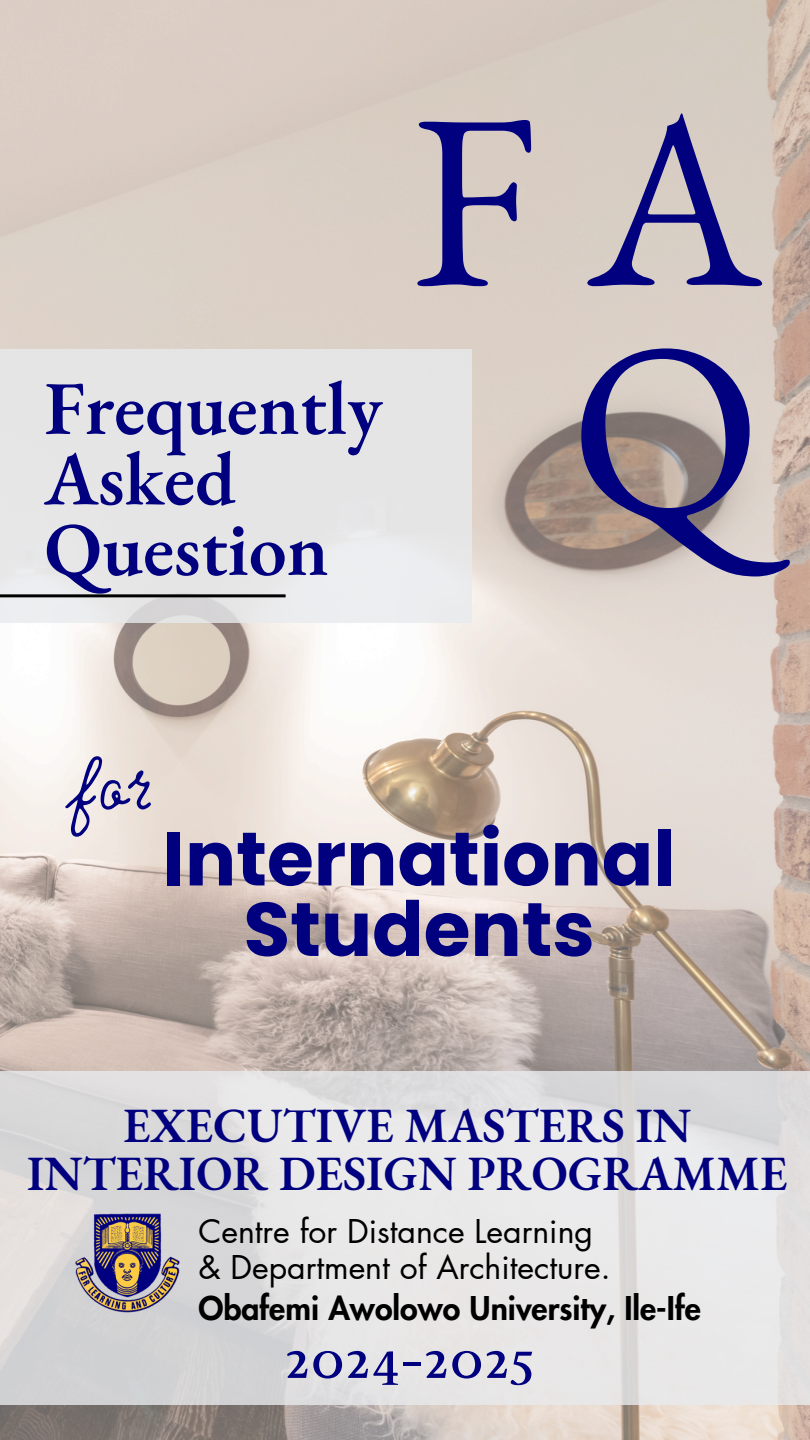
<style>
.page{position:relative;width:810px;height:1440px;background:#fff}
.page>*{position:absolute;margin:0;border:0;box-sizing:border-box;transform-origin:0 0}
.t1{font:250px "EB Garamond";color:#01007f}
.t2{font:600 75.9px/70.5px "EB Garamond";color:#01007f}
.t3{font:700 75.9px/70.5px "Poppins";color:#01007f;text-align:center}
.t4{font:75.9px "Rabbits April";color:#01007f}
.t5{font:59.7px "Radley";color:#01007f}
.t6{font:600 48px/48px "EB Garamond";color:#01007f;text-align:center}
.t7{font:32px "Futura LT Pro";color:#000}
.t8{font:800 32px "Futura LT Pro";color:#000}
</style>
<div class="page">
<img style="left:0;top:0;width:810px;height:1440px">
<div style="left:0;top:349px;width:472px;height:273px;background:#e6e5e5"></div>
<hr style="left:0;top:594px;width:286px;height:3px;background:#000">
<svg style="left:0;top:1072px;width:810px;height:333px;background:#e1e0e1"></svg>
<img style="left:74px;top:1214px;width:107px;height:98px">
<h2 class="t2" style="left:44px;top:372px;width:340px">Frequently<br>Asked<br>Question</h2>
<h1 class="t1" style="left:410px;top:33px;width:352px">FA</h1>
<h1 class="t1" style="left:570px;top:263px;width:192px">Q</h1>
<p class="t4" style="left:72px;top:738px;width:83px">for</p>
<h4 class="t3" style="left:163px;top:824px;width:515px">International<br>Students</h4>
<p class="t6" style="left:27px;top:1101px;width:762px">EXECUTIVE MASTERS IN<br>INTERIOR DESIGN PROGRAMME</p>
<h3 class="t7" style="left:198px;top:1216px;width:396px">Centre for Distance Learning</h3>
<h2 class="t7" style="left:198px;top:1253px;width:414px">&amp; Department of Architecture.</h2>
<h5 class="t8" style="left:198px;top:1293px;width:504px">Obafemi Awolowo University, Ile-Ife</h5>
<p class="t5" style="left:284px;top:1320px;width:254px">2024-2025</p>
</div>
